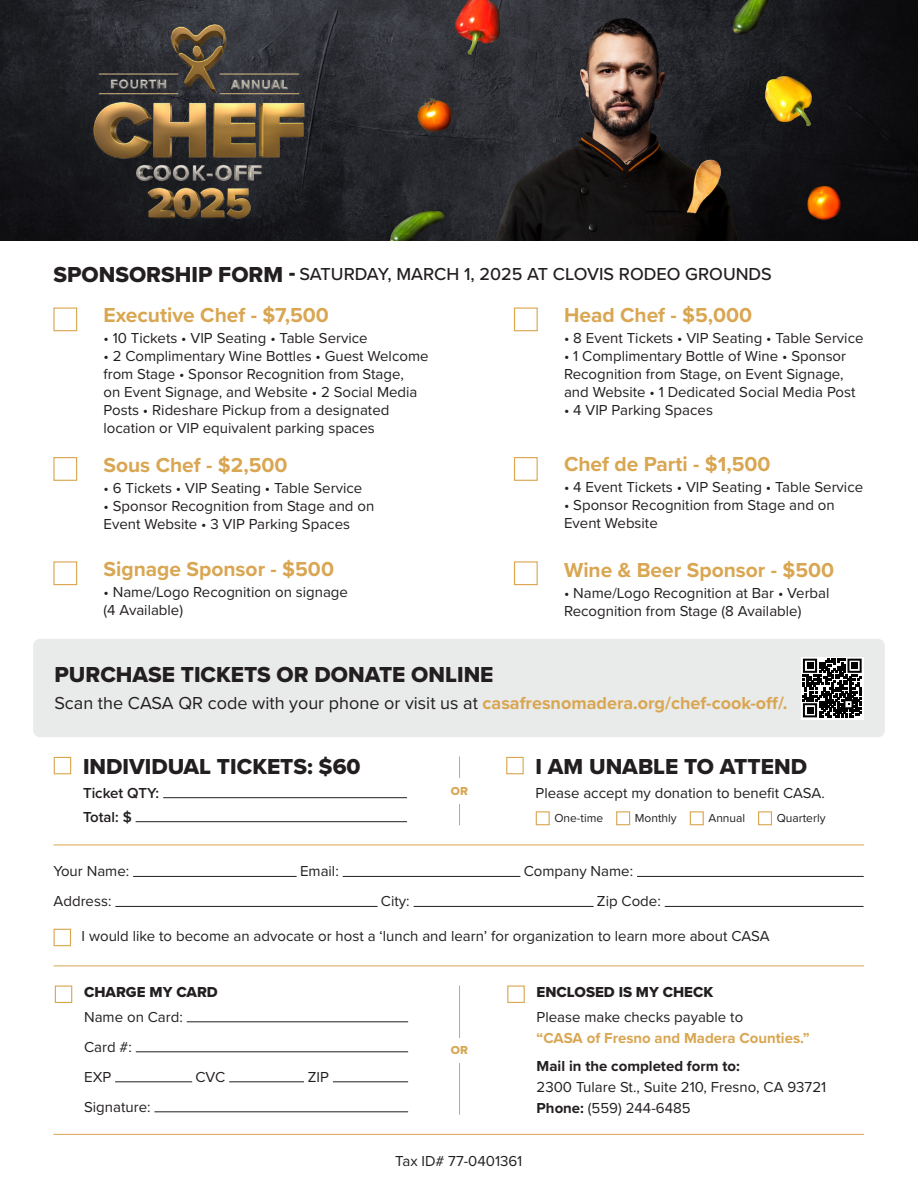
<style>
.page{position:relative;width:918px;height:1188px;background:#fff}
.page>*{position:absolute;margin:0;border:0;box-sizing:border-box;transform-origin:0 0}
.t1{font:22.5px "Proxima Nova Extrabld";color:#231f20}
.t2{font:700 21px "Proxima Nova";color:#d9a652}
.t3{font:18px "Proxima Nova";color:#231f20}
.t4{font:500 18px "Proxima Nova";color:#231f20}
.t5{font:15px/18px "Proxima Nova";color:#231f20}
.t6{font:700 15px/21px "Proxima Nova";color:#d9a652}
.t7{font:15px "Proxima Nova Extrabld";color:#231f20}
.t8{font:700 15px "Proxima Nova";color:#231f20}
.t9{font:600 15px/24px "Proxima Nova";color:#231f20}
.t10{font:12px "Proxima Nova";color:#231f20}
.t11{font:12px "Proxima Nova Extrabld";color:#d9a652}
.s1{font-weight:700;color:#d9a652}
.s2{font-weight:400;color:#231f20}
.s3{font-weight:700}
</style>
<div class="page">
<div style="left:54px;top:929px;width:17px;height:17px;border:1px solid #d9a652"></div>
<hr style="left:133px;top:876px;width:164px;height:1px;background:#231f20">
<hr style="left:343px;top:876px;width:177px;height:1px;background:#231f20">
<hr style="left:637px;top:876px;width:227px;height:1px;background:#231f20">
<hr style="left:115px;top:906px;width:263px;height:1px;background:#231f20">
<hr style="left:414px;top:906px;width:180px;height:1px;background:#231f20">
<hr style="left:665px;top:906px;width:199px;height:1px;background:#231f20">
<hr style="left:187px;top:1022px;width:221px;height:1px;background:#231f20">
<hr style="left:136px;top:1052px;width:272px;height:1px;background:#231f20">
<hr style="left:115px;top:1082px;width:77px;height:1px;background:#231f20">
<hr style="left:229px;top:1082px;width:75px;height:1px;background:#231f20">
<hr style="left:333px;top:1082px;width:75px;height:1px;background:#231f20">
<hr style="left:154px;top:1112px;width:254px;height:1px;background:#231f20">
<div style="left:55px;top:986px;width:17px;height:17px;border:1px solid #d9a652"></div>
<div style="left:507px;top:986px;width:18px;height:17px;border:1px solid #d9a652"></div>
<hr style="left:459px;top:986px;width:1px;height:129px;background:#d9a652">
<div style="left:443px;top:1038px;width:33px;height:24px;background:#fff"></div>
<div style="left:33px;top:639px;width:852px;height:98px;background:#e9eaea;border-radius:7px"></div>
<svg style="left:801px;top:657px;width:63px;height:62px"></svg>
<svg style="left:803px;top:659px;width:59px;height:58px;background:#4c4c4c"></svg>
<img style="left:0;top:0;width:342px;height:241px">
<img style="left:74px;top:0;width:250px;height:241px">
<div style="left:53px;top:308px;width:24px;height:23px;border:1px solid #d9a652"></div>
<div style="left:53px;top:457px;width:24px;height:24px;border:1px solid #d9a652"></div>
<div style="left:53px;top:561px;width:24px;height:24px;border:1px solid #d9a652"></div>
<div style="left:514px;top:308px;width:24px;height:23px;border:1px solid #d9a652"></div>
<div style="left:514px;top:457px;width:24px;height:24px;border:1px solid #d9a652"></div>
<div style="left:514px;top:561px;width:24px;height:24px;border:1px solid #d9a652"></div>
<img style="left:342px;top:0;width:576px;height:241px">
<hr style="left:53px;top:1134px;width:811px;height:1px;background:#d9a652">
<hr style="left:54px;top:965px;width:810px;height:1px;background:#d9a652">
<hr style="left:54px;top:845px;width:810px;height:1px;background:#d9a652">
<hr style="left:459px;top:756px;width:1px;height:69px;background:#d9a652">
<div style="left:443px;top:778px;width:33px;height:26px;background:#fff"></div>
<div style="left:506px;top:757px;width:18px;height:17px;border:1px solid #d9a652"></div>
<div style="left:536px;top:811px;width:14px;height:14px;border:1px solid #d9a652"></div>
<div style="left:616px;top:811px;width:14px;height:14px;border:1px solid #d9a652"></div>
<div style="left:690px;top:811px;width:14px;height:14px;border:1px solid #d9a652"></div>
<div style="left:758px;top:811px;width:14px;height:14px;border:1px solid #d9a652"></div>
<hr style="left:163px;top:797px;width:244px;height:1px;background:#231f20">
<hr style="left:136px;top:821px;width:271px;height:1px;background:#231f20">
<div style="left:54px;top:757px;width:17px;height:17px;border:1px solid #d9a652"></div>
<p class="t1" style="left:53px;top:257px;width:244px">SPONSORSHIP FORM -</p>
<p class="t4" style="left:299px;top:260px;width:474px">SATURDAY, MARCH 1, 2025 AT CLOVIS RODEO GROUNDS</p>
<p class="t2" style="left:104px;top:299px;width:227px">Executive Chef - $7,500</p>
<p class="t5" style="left:104px;top:328px;width:266px">• 10 Tickets • VIP Seating • Table Service</p>
<p class="t5" style="left:104px;top:346px;width:327px">• 2 Complimentary Wine Bottles • Guest Welcome from Stage • Sponsor Recognition from Stage,<br>on Event Signage, and Website • 2 Social Media Posts • Rideshare Pickup from a designated location or VIP equivalent parking spaces</p>
<p class="t2" style="left:104px;top:449px;width:186px">Sous Chef - $2,500</p>
<p class="t5" style="left:104px;top:478px;width:260px">• 6 Tickets • VIP Seating • Table Service</p>
<p class="t5" style="left:104px;top:496px;width:272px">• Sponsor Recognition from Stage and on<br>Event Website • 3 VIP Parking Spaces</p>
<p class="t2" style="left:104px;top:553px;width:232px">Signage Sponsor - $500</p>
<p class="t5" style="left:104px;top:582px;width:246px">• Name/Logo Recognition on signage (4 Available)</p>
<p class="t1" style="left:54px;top:658px;width:441px">PURCHASE TICKETS OR DONATE ONLINE</p>
<p class="t2" style="left:564px;top:299px;width:190px">Head Chef - $5,000</p>
<p class="t5" style="left:564px;top:328px;width:301px">• 8 Event Tickets • VIP Seating • Table Service</p>
<p class="t5" style="left:564px;top:346px;width:293px">• 1 Complimentary Bottle of Wine • Sponsor<br>Recognition from Stage, on Event Signage, and Website • 1 Dedicated Social Media Post</p>
<p class="t5" style="left:564px;top:400px;width:150px">• 4 VIP Parking Spaces</p>
<p class="t2" style="left:564px;top:448px;width:208px">Chef de Parti - $1,500</p>
<p class="t5" style="left:564px;top:477px;width:301px">• 4 Event Tickets • VIP Seating • Table Service</p>
<p class="t5" style="left:564px;top:495px;width:272px">• Sponsor Recognition from Stage and on<br>Event Website</p>
<p class="t2" style="left:564px;top:554px;width:272px">Wine &amp; Beer Sponsor - $500</p>
<p class="t5" style="left:564px;top:583px;width:267px">• Name/Logo Recognition at Bar • Verbal<br>Recognition from Stage (8 Available)</p>
<p class="t3" style="left:54px;top:689px;width:735px">Scan the CASA QR code with your phone or visit us at <span class="s1">casafresnomadera.org/chef-cook-off/.</span></p>
<p class="t1" style="left:83px;top:750px;width:279px">INDIVIDUAL TICKETS: $60</p>
<p class="t9" style="left:83px;top:780px;width:78px">Ticket QTY:<br>Total: $</p>
<p class="t11" style="left:451px;top:782px;width:19px">OR</p>
<p class="t1" style="left:536px;top:750px;width:273px">I AM UNABLE TO ATTEND</p>
<p class="t5" style="left:536px;top:783px;width:291px">Please accept my donation to benefit CASA.</p>
<p class="t10" style="left:554px;top:809px;width:50px">One-time</p>
<p class="t10" style="left:635px;top:809px;width:43px">Monthly</p>
<p class="t10" style="left:708px;top:809px;width:38px">Annual</p>
<p class="t10" style="left:777px;top:809px;width:50px">Quarterly</p>
<p class="t5" style="left:54px;top:862px;width:77px">Your Name:</p>
<p class="t5" style="left:300px;top:862px;width:40px">Email:</p>
<p class="t5" style="left:524px;top:862px;width:111px">Company Name:</p>
<p class="t5" style="left:54px;top:892px;width:59px">Address:</p>
<p class="t5" style="left:381px;top:892px;width:30px">City:</p>
<p class="t5" style="left:597px;top:892px;width:65px">Zip Code:</p>
<p class="t5" style="left:82px;top:926px;width:689px">I would like to become an advocate or host a ‘lunch and learn’ for organization to learn more about CASA</p>
<p class="t7" style="left:84px;top:981px;width:135px">CHARGE MY CARD</p>
<p class="t5" style="left:84px;top:1001px;width:100px;line-height:30px">Name on Card:<br>Card #:<br>EXP</p>
<p class="t5" style="left:84px;top:1097px;width:68px">Signature:</p>
<p class="t5" style="left:196px;top:1067px;width:31px">CVC</p>
<p class="t5" style="left:308px;top:1067px;width:23px">ZIP</p>
<p class="t11" style="left:451px;top:1041px;width:19px">OR</p>
<p class="t7" style="left:537px;top:981px;width:178px">ENCLOSED IS MY CHECK</p>
<p class="t6" style="left:537px;top:1006px;width:275px"><span class="s2">Please make checks payable to<br></span>“CASA of Fresno and Madera Counties.”</p>
<p class="t8" style="left:537px;top:1054px;width:205px">Mail in the completed form to:</p>
<p class="t5" style="left:537px;top:1075px;width:291px;line-height:21px">2300 Tulare St., Suite 210, Fresno, CA 93721<br><span class="s3">Phone:</span> (559) 244-6485</p>
<p class="t5" style="left:395px;top:1151px;width:129px">Tax ID# 77-0401361</p>
</div>
